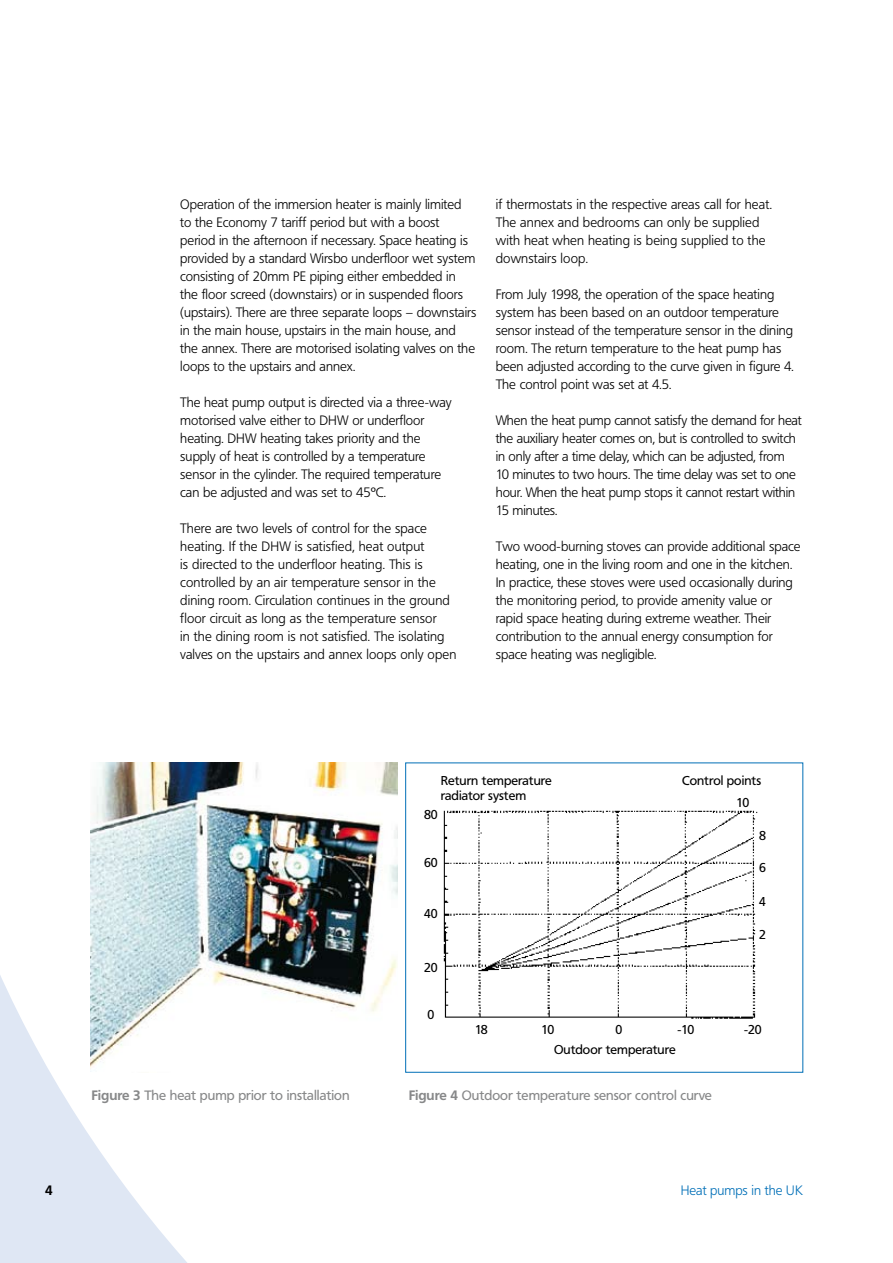
<style>
.page{position:relative;width:893px;height:1263px;background:#fff}
.page>*{position:absolute;margin:0;border:0;box-sizing:border-box;transform-origin:0 0}
.t1{font:300 13.5px/18px "Frutiger BQ";color:#000}
.t2{font:13.5px "Frutiger BQ";color:#878889}
.t3{font:300 13.5px "Frutiger BQ";color:#006fb7}
.t4{font:12.75px/22px "Frutiger BQ";color:#000}
.s1{font-family:"Helvetica Neue";font-weight:400}
.s2{font-weight:700}
</style>
<div class="page">
<svg style="left:0;top:975px;width:187px;height:288px;fill:#dfe7f4"></svg>
<img style="left:443px;top:810px;width:315px;height:209px">
<img style="left:90px;top:763px;width:307px;height:309px">
<svg style="left:45px;top:1185px;width:7px;height:10px"></svg>
<p class="t1" style="left:180px;top:195px;width:298px">Operation of the immersion heater is mainly limited<br>to the Economy 7 tariff period but with a boost period in the afternoon if necessary. Space heating is provided by a standard Wirsbo underfloor wet system consisting of 20mm PE piping either embedded in the floor screed (downstairs) or in suspended floors (upstairs). There are three separate loops – downstairs in the main house, upstairs in the main house, and the annex. There are motorised isolating valves on the loops to the upstairs and annex.</p>
<p class="t1" style="left:180px;top:393px;width:273px">The heat pump output is directed via a three‑way motorised valve either to DHW or underfloor heating. DHW heating takes priority and the supply of heat is controlled by a temperature sensor in the cylinder. The required temperature can be adjusted and was set to 45<span class="s1">º</span>C.</p>
<p class="t1" style="left:180px;top:519px;width:278px">There are two levels of control for the space heating. If the DHW is satisfied, heat output<br>is directed to the underfloor heating. This is controlled by an air temperature sensor in the dining room. Circulation continues in the ground floor circuit as long as the temperature sensor<br>in the dining room is not satisfied. The isolating valves on the upstairs and annex loops only open</p>
<p class="t1" style="left:496px;top:195px;width:278px">if thermostats in the respective areas call for heat.<br>The annex and bedrooms can only be supplied with heat when heating is being supplied to the downstairs loop.</p>
<p class="t1" style="left:496px;top:285px;width:299px">From July 1998, the operation of the space heating system has been based on an outdoor temperature sensor instead of the temperature sensor in the dining room. The return temperature to the heat pump has been adjusted according to the curve given in figure 4.<br>The control point was set at 4.5.</p>
<p class="t1" style="left:496px;top:411px;width:308px">When the heat pump cannot satisfy the demand for heat the auxiliary heater comes on, but is controlled to switch in only after a time delay, which can be adjusted, from<br>10 minutes to two hours. The time delay was set to one hour. When the heat pump stops it cannot restart within 15 minutes.</p>
<p class="t1" style="left:496px;top:537px;width:306px">Two wood-burning stoves can provide additional space heating, one in the living room and one in the kitchen.<br>In practice, these stoves were used occasionally during the monitoring period, to provide amenity value or rapid space heating during extreme weather. Their contribution to the annual energy consumption for space heating was negligible.</p>
<p class="t4" style="left:441px;top:773px;width:112px;line-height:15.3px">Return temperature radiator system</p>
<p class="t4" style="left:424px;top:804px;width:15px">80</p>
<p class="t4" style="left:424px;top:851px;width:15px">60</p>
<p class="t4" style="left:424px;top:903px;width:15px">40</p>
<p class="t4" style="left:424px;top:956px;width:15px">20</p>
<p class="t4" style="left:427px;top:1003px;width:8px">0</p>
<p class="t4" style="left:736px;top:770px;width:26px;text-indent:-54px">Control points<br>10</p>
<p class="t4" style="left:759px;top:824px;width:8px">8</p>
<p class="t4" style="left:759px;top:857px;width:8px">6</p>
<p class="t4" style="left:759px;top:890px;width:8px">4</p>
<p class="t4" style="left:759px;top:924px;width:8px">2</p>
<p class="t4" style="left:475px;top:1019px;width:14px">18</p>
<p class="t4" style="left:541px;top:1019px;width:14px">10</p>
<p class="t4" style="left:615px;top:1019px;width:8px">0</p>
<p class="t4" style="left:677px;top:1019px;width:18px">-10</p>
<p class="t4" style="left:744px;top:1019px;width:19px">-20</p>
<p class="t4" style="left:554px;top:1038px;width:123px">Outdoor temperature</p>
<p class="t2" style="left:92px;top:1087px;width:260px"><span class="s2">Figure 3</span> The heat pump prior to installation</p>
<p class="t2" style="left:409px;top:1087px;width:305px"><span class="s2">Figure 4</span> Outdoor temperature sensor control curve</p>
<p class="t3" style="left:681px;top:1183px;width:124px">Heat pumps in the UK</p>
</div>
